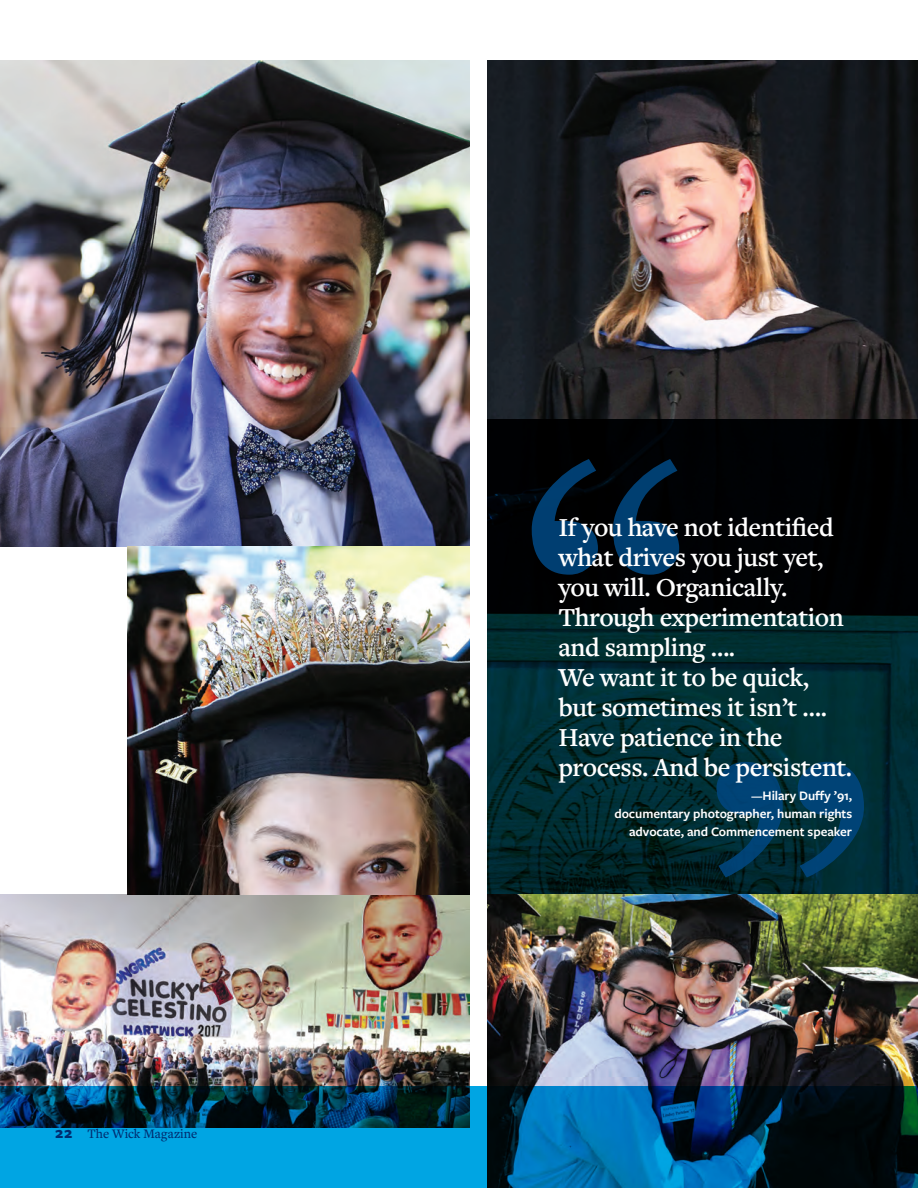
<style>
.page{position:relative;width:918px;height:1188px;background:#fff}
.page>*{position:absolute;margin:0;border:0;box-sizing:border-box;transform-origin:0 0}
.t1{font:600 27px/30px "Freight Text Pro";letter-spacing:-.02em;color:#fff}
.t2{font:600 13.5px/18px "Freight Sans Pro";letter-spacing:-.005em;color:#fff;text-align:right}
.t3{font:500 13.5px "Freight Text Pro";letter-spacing:.005em;color:#00467e}
.s1{font-family:"Freight Sans Pro";font-weight:700;font-size:16.5px}
.s2{font-size:12px}
</style>
<div class="page">
<img style="left:488px;top:61px;width:430px;height:358px">
<svg style="left:488px;top:419px;width:430px;height:475px;background:#001a1e"></svg>
<svg style="left:717px;top:762px;width:147px;height:115px;background:#003653"></svg>
<img style="left:0;top:894px;width:469px;height:193px">
<img style="left:488px;top:894px;width:430px;height:193px">
<img style="left:0;top:61px;width:469px;height:486px">
<svg style="left:0;top:1087px;width:918px;height:101px;background:#005b85"></svg>
<svg style="left:532px;top:459px;width:147px;height:116px;background:#001f38"></svg>
<img style="left:127px;top:547px;width:342px;height:347px">
<p class="t3" style="left:55px;top:1125px;width:144px"><span class="s1">22</span> The Wick Magazine</p>
<p class="t1" style="left:558px;top:511px;width:295px">If you have not identified what drives you just yet, you will. Organically.<br>Through experimentation and sampling ….<br>We want it to be quick, but sometimes it isn’t ….<br>Have patience in the process. And be persistent.</p>
<p class="t2" style="left:614px;top:786px;width:239px"><span class="s2">—</span>Hilary Duffy ’91,<br>documentary photographer, human rights advocate, and Commencement speaker</p>
</div>
